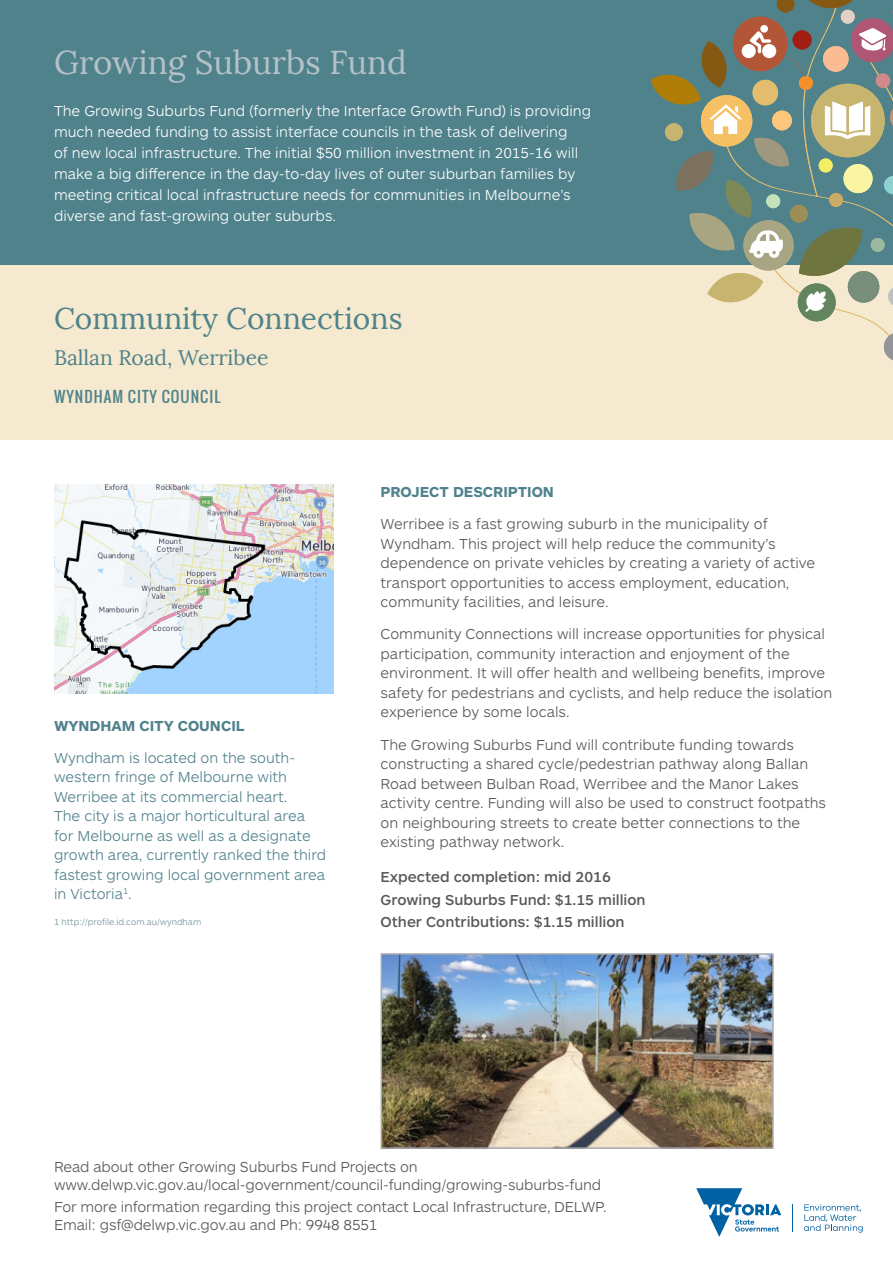
<style>
.page{position:relative;width:893px;height:1263px;background:#fff}
.page>*{position:absolute;margin:0;border:0;box-sizing:border-box;transform-origin:0 0}
.t1{font:33px "Lora";color:#b4c1c7}
.Facility__Name{font:30px "Lora";color:#50828c}
.Facility__Address{font:21px "Lora";color:#50828c}
.body{font:300 15px/19.5px "ARS Maquette Pro";color:#57585a}
.t2{font:300 15px/21px "ARS Maquette Pro";color:#fff}
.body_blue{font:300 15px/19.5px "ARS Maquette Pro";color:#50828c}
.body_medium{font:500 15px "ARS Maquette Pro";color:#57585a}
.body_subhead{font:700 15px "ARS Maquette Pro";color:#50828c}
.Facility__council{font:15px "Oswald";letter-spacing:.07em;color:#50828c}
.footnote{font:300 9px "ARS Maquette Pro";color:#72939d}
</style>
<div class="page">
<div style="left:0;top:265px;width:893px;height:174px;background:#f5eacf"></div>
<div style="left:0;top:0;width:893px;height:265px;background:#50828c"></div>
<svg style="left:696px;top:1188px;width:85px;height:49px"></svg>
<svg style="left:804px;top:1204px;width:59px;height:28px"></svg>
<img style="left:384px;top:956px;width:387px;height:190px">
<div style="left:381px;top:953px;width:393px;height:196px;border:2px solid #a8a9ad"></div>
<img style="left:54px;top:485px;width:280px;height:208px">
<svg style="left:651px;top:0;width:242px;height:360px"></svg>
<div style="left:760px;top:25px;width:8px;height:8px;background:#fff;border-radius:50%"></div>
<div style="left:742px;top:44px;width:14px;height:14px;background:#fff;border-radius:50%"></div>
<div style="left:762px;top:44px;width:14px;height:14px;background:#fff;border-radius:50%"></div>
<h1 class="t1" style="left:54px;top:42px;width:354px">Growing Suburbs Fund</h1>
<p class="t2" style="left:54px;top:100px;width:539px">The Growing Suburbs Fund (formerly the Interface Growth Fund) is providing much needed funding to assist interface councils in the task of delivering<br>of new local infrastructure. The initial $50 million investment in 2015-16 will make a big difference in the day-to-day lives of outer suburban families by meeting critical local infrastructure needs for communities in Melbourne’s diverse and fast-growing outer suburbs.</p>
<p class="Facility__Name" style="left:54px;top:300px;width:350px">Community Connections</p>
<p class="Facility__Address" style="left:54px;top:345px;width:216px">Ballan Road, Werribee</p>
<p class="Facility__council" style="left:54px;top:385px;width:168px">WYNDHAM CITY COUNCIL</p>
<p class="body_subhead" style="left:54px;top:716px;width:192px">WYNDHAM CITY COUNCIL</p>
<p class="body_blue" style="left:54px;top:747px;width:274px">Wyndham is located on the south&shy;western fringe of Melbourne with Werribee at its commercial heart.<br>The city is a major horticultural area for Melbourne as well as a designate growth area, currently ranked the third fastest growing local government area in Victoria<sup>1</sup>.</p>
<p class="body_subhead" style="left:381px;top:482px;width:175px">PROJECT DESCRIPTION</p>
<p class="body" style="left:381px;top:513px;width:436px">Werribee is a fast growing suburb in the municipality of Wyndham. This project will help reduce the community’s dependence on private vehicles by creating a variety of active transport opportunities to access employment, education, community facilities, and leisure.</p>
<p class="body" style="left:381px;top:624px;width:453px">Community Connections will increase opportunities for physical participation, community interaction and enjoyment of the environment. It will offer health and wellbeing benefits, improve safety for pedestrians and cyclists, and help reduce the isolation experience by some locals.</p>
<p class="body" style="left:381px;top:734px;width:447px">The Growing Suburbs Fund will contribute funding towards constructing a shared cycle/pedestrian pathway along Ballan Road between Bulban Road, Werribee and the Manor Lakes activity centre. Funding will also be used to construct footpaths on neighbouring streets to create better connections to the existing pathway network.</p>
<p class="body_medium" style="left:381px;top:867px;width:232px">Expected completion: mid 2016</p>
<p class="body_medium" style="left:381px;top:890px;width:267px">Growing Suburbs Fund: $1.15 million</p>
<p class="footnote" style="left:54px;top:916px;width:149px">1 http://profile.id.com.au/wyndham</p>
<p class="body_medium" style="left:381px;top:912px;width:246px">Other Contributions: $1.15 million</p>
<p class="body" style="left:54px;top:1157px;width:549px;line-height:18px">Read about other Growing Suburbs Fund Projects on www.delwp.vic.gov.au/local-government/council-funding/growing-suburbs-fund</p>
<p class="body" style="left:54px;top:1197px;width:554px;line-height:18px">For more information regarding this project contact Local Infrastructure, DELWP.<br>Email: gsf@delwp.vic.gov.au and Ph: 9948 8551</p>
</div>
